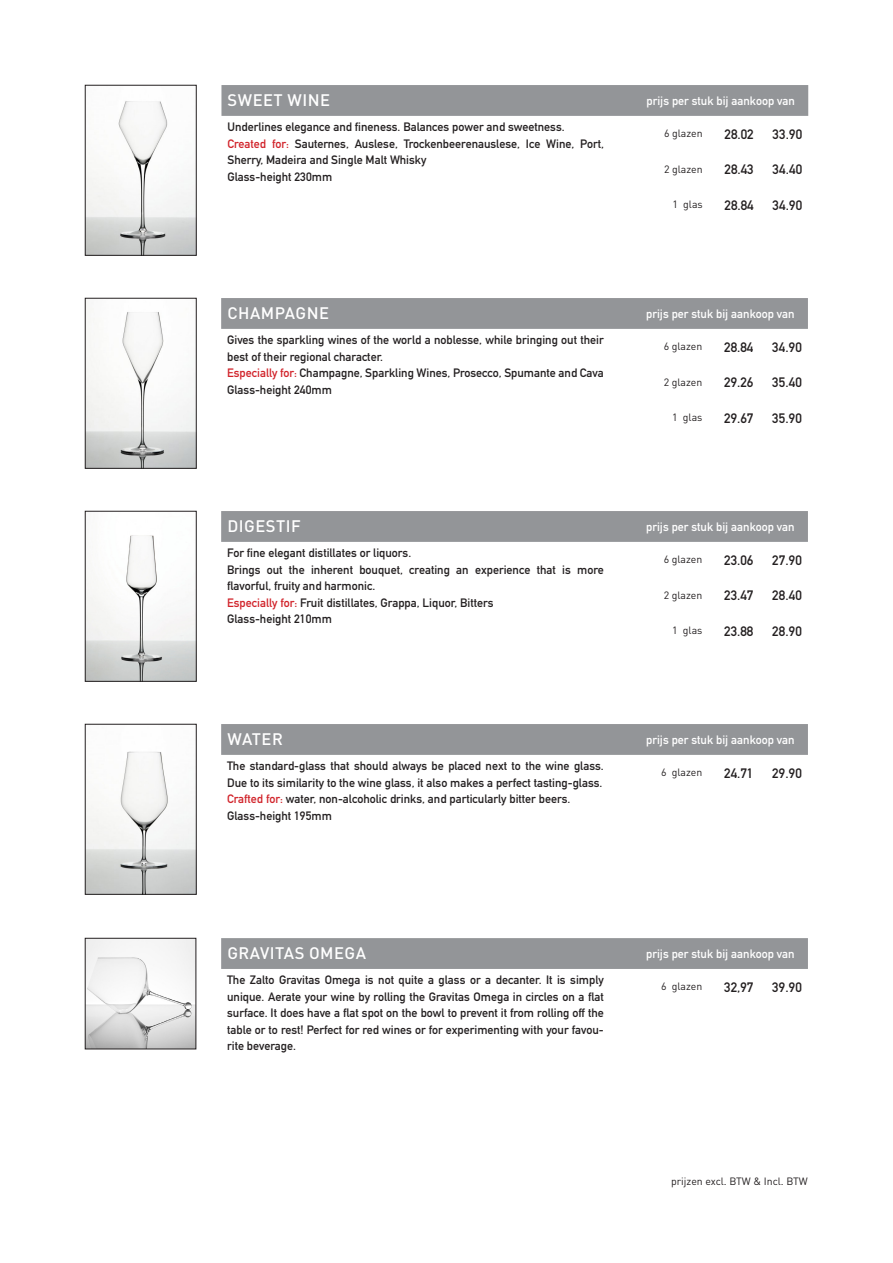
<style>
.page{position:relative;width:893px;height:1263px;background:#fff}
.page>*{position:absolute;margin:0;border:0;box-sizing:border-box;transform-origin:0 0}
.t1{font:500 16.5px "DIN Pro";letter-spacing:.03em;color:#fff}
.Wijn_Copy{font:700 13.5px "DIN Alternate";letter-spacing:.005em;color:#231f20}
.t2{font:700 12px/16.5px "DIN Alternate";color:#231f20}
.t3{font:700 12px "DIN Alternate";color:#fff}
.t4{font:10.5px "DIN Pro";color:#231f20}
.s1{color:#d1232a}
</style>
<div class="page">
<div style="left:221px;top:511px;width:587px;height:31px;background:#939598"></div>
<img style="left:87px;top:535px;width:107px;height:144px">
<div style="left:85px;top:511px;width:111px;height:170px;border:1px solid #231f20"></div>
<div style="left:221px;top:724px;width:587px;height:31px;background:#939598"></div>
<div style="left:221px;top:938px;width:587px;height:31px;background:#939598"></div>
<img style="left:87px;top:751px;width:107px;height:141px">
<div style="left:85px;top:724px;width:111px;height:170px;border:1px solid #231f20"></div>
<div style="left:221px;top:298px;width:587px;height:31px;background:#939598"></div>
<img style="left:87px;top:312px;width:107px;height:154px">
<div style="left:85px;top:298px;width:111px;height:170px;border:1px solid #231f20"></div>
<div style="left:221px;top:85px;width:587px;height:31px;background:#939598"></div>
<img style="left:87px;top:101px;width:107px;height:152px">
<div style="left:85px;top:85px;width:111px;height:170px;border:1px solid #231f20"></div>
<img style="left:87px;top:940px;width:107px;height:107px">
<div style="left:85px;top:938px;width:111px;height:111px;border:1px solid #231f20"></div>
<p class="t1" style="left:228px;top:87px;width:104px">SWEET WINE</p>
<p class="t3" style="left:646px;top:92px;width:150px">prijs per stuk bij aankoop van</p>
<p class="t2" style="left:227px;top:118px;width:339px">Underlines elegance and fineness. Balances power and sweetness.</p>
<p class="t2" style="left:227px;top:134px;width:378px"><span class="s1">Created for:</span> Sauternes, Auslese, Trockenbeerenauslese, Ice Wine, Port,<br>Sherry, Madeira and Single Malt Whisky</p>
<p class="t2" style="left:227px;top:167px;width:106px">Glass-height 230mm</p>
<p class="t4" style="left:664px;top:125px;width:40px">6 glazen</p>
<p class="Wijn_Copy" style="left:725px;top:124px;width:31px">28.02</p>
<p class="Wijn_Copy" style="left:772px;top:124px;width:31px">33.90</p>
<p class="t4" style="left:664px;top:161px;width:40px">2 glazen</p>
<p class="Wijn_Copy" style="left:725px;top:159px;width:31px">28.43</p>
<p class="Wijn_Copy" style="left:772px;top:159px;width:31px">34.40</p>
<p class="t4" style="left:672px;top:196px;width:32px">1 glas</p>
<p class="Wijn_Copy" style="left:725px;top:195px;width:31px">28.84</p>
<p class="Wijn_Copy" style="left:772px;top:195px;width:31px">34.90</p>
<p class="t1" style="left:227px;top:300px;width:103px">CHAMPAGNE</p>
<p class="t3" style="left:646px;top:305px;width:150px">prijs per stuk bij aankoop van</p>
<p class="t2" style="left:227px;top:331px;width:378px">Gives the sparkling wines of the world a noblesse, while bringing out their best of their regional character.</p>
<p class="t2" style="left:227px;top:364px;width:378px"><span class="s1">Especially for:</span> Champagne, Sparkling Wines, Prosecco, Spumante and Cava</p>
<p class="t2" style="left:227px;top:380px;width:106px">Glass-height 240mm</p>
<p class="t4" style="left:664px;top:338px;width:40px">6 glazen</p>
<p class="Wijn_Copy" style="left:724px;top:337px;width:31px">28.84</p>
<p class="Wijn_Copy" style="left:772px;top:337px;width:31px">34.90</p>
<p class="t4" style="left:664px;top:374px;width:40px">2 glazen</p>
<p class="Wijn_Copy" style="left:724px;top:372px;width:31px">29.26</p>
<p class="Wijn_Copy" style="left:772px;top:372px;width:31px">35.40</p>
<p class="t4" style="left:672px;top:409px;width:32px">1 glas</p>
<p class="Wijn_Copy" style="left:724px;top:408px;width:31px">29.67</p>
<p class="Wijn_Copy" style="left:772px;top:408px;width:31px">35.90</p>
<p class="t1" style="left:227px;top:513px;width:75px">DIGESTIF</p>
<p class="t3" style="left:646px;top:518px;width:150px">prijs per stuk bij aankoop van</p>
<p class="t2" style="left:227px;top:544px;width:186px">For fine elegant distillates or liquors.</p>
<p class="t2" style="left:227px;top:560px;width:378px">Brings out the inherent bouquet, creating an experience that is more flavorful, fruity and harmonic.</p>
<p class="t2" style="left:227px;top:593px;width:268px"><span class="s1">Especially for:</span> Fruit distillates, Grappa, Liquor, Bitters</p>
<p class="t2" style="left:227px;top:610px;width:106px">Glass-height 210mm</p>
<p class="t4" style="left:664px;top:551px;width:40px">6 glazen</p>
<p class="Wijn_Copy" style="left:724px;top:550px;width:31px">23.06</p>
<p class="Wijn_Copy" style="left:772px;top:550px;width:31px">27.90</p>
<p class="t4" style="left:664px;top:587px;width:40px">2 glazen</p>
<p class="Wijn_Copy" style="left:724px;top:585px;width:31px">23.47</p>
<p class="Wijn_Copy" style="left:772px;top:585px;width:31px">28.40</p>
<p class="t4" style="left:672px;top:622px;width:32px">1 glas</p>
<p class="Wijn_Copy" style="left:724px;top:621px;width:31px">23.88</p>
<p class="Wijn_Copy" style="left:772px;top:621px;width:31px">28.90</p>
<p class="t1" style="left:227px;top:726px;width:57px">WATER</p>
<p class="t3" style="left:646px;top:731px;width:150px">prijs per stuk bij aankoop van</p>
<p class="t2" style="left:227px;top:757px;width:378px">The standard-glass that should always be placed next to the wine glass.<br>Due to its similarity to the wine glass, it also makes a perfect tasting-glass.</p>
<p class="t2" style="left:227px;top:790px;width:345px"><span class="s1">Crafted for:</span> water, non-alcoholic drinks, and particularly bitter beers.</p>
<p class="t2" style="left:227px;top:806px;width:106px">Glass-height 195mm</p>
<p class="t4" style="left:661px;top:764px;width:43px">6 glazen</p>
<p class="Wijn_Copy" style="left:724px;top:763px;width:31px">24.71</p>
<p class="Wijn_Copy" style="left:772px;top:763px;width:31px">29.90</p>
<p class="t1" style="left:227px;top:940px;width:140px">GRAVITAS OMEGA</p>
<p class="t3" style="left:646px;top:945px;width:150px">prijs per stuk bij aankoop van</p>
<p class="t2" style="left:227px;top:971px;width:378px;text-align:justify">The Zalto Gravitas Omega is not quite a glass or a decanter. It is simply unique. Aerate your wine by rolling the Gravitas Omega in circles on a flat surface. It does have a flat spot on the bowl to prevent it from rolling off the table or to rest! Perfect for red wines or for experimenting with your favou&shy;rite beverage.</p>
<p class="t4" style="left:661px;top:978px;width:43px">6 glazen</p>
<p class="Wijn_Copy" style="left:724px;top:977px;width:31px">32,97</p>
<p class="Wijn_Copy" style="left:772px;top:977px;width:31px">39.90</p>
<p class="t4" style="left:671px;top:1173px;width:138px">prijzen excl. BTW &amp; Incl. BTW</p>
</div>
